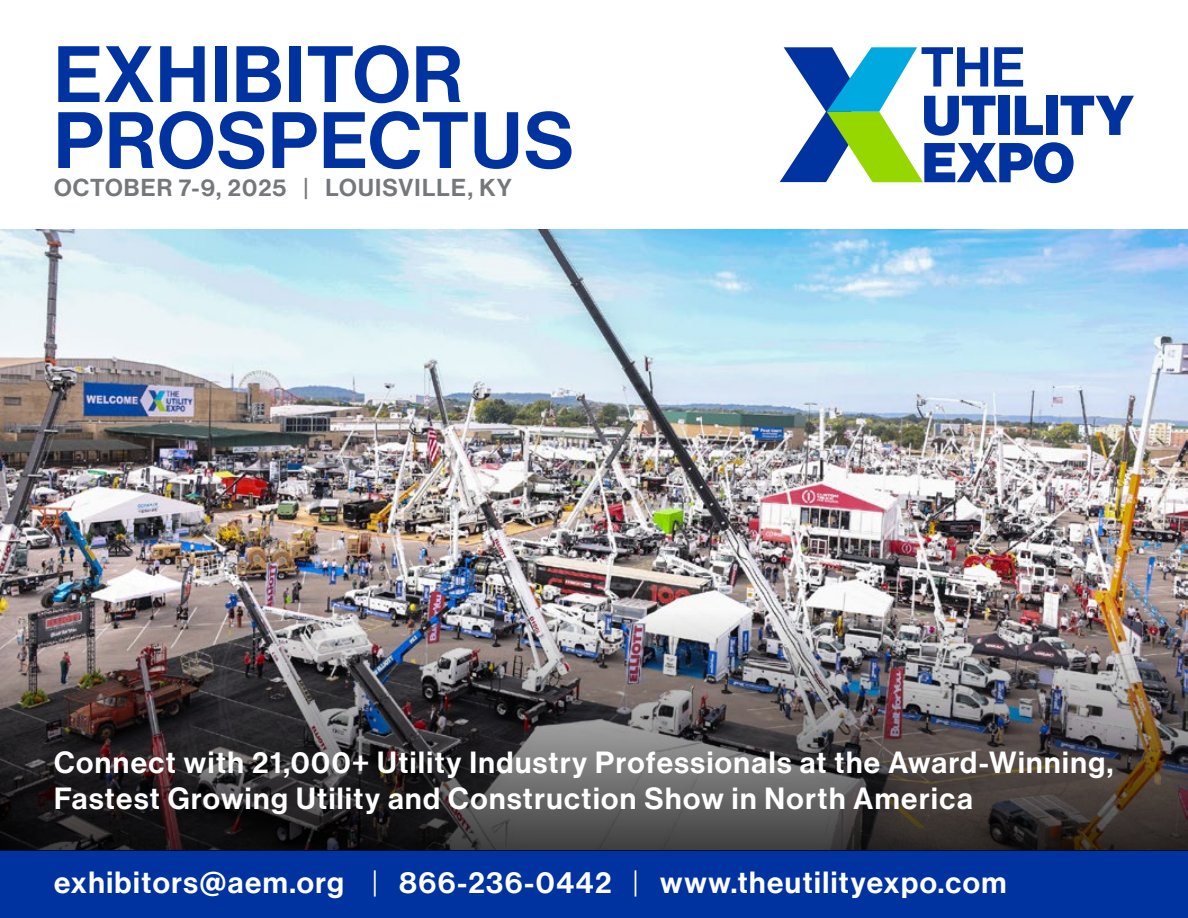
<style>
.page{position:relative;width:1188px;height:918px;background:#fff}
.page>*{position:absolute;margin:0;border:0;box-sizing:border-box;transform-origin:0 0}
.t1{font:78px/66px "N Haas Grotesk DS Pro 65 Md";letter-spacing:.02em;color:#0032a0}
.t2{font:30px/36px "N Haas Grotesk DS Pro 65 Md";letter-spacing:.05em;color:#fff}
.t3{font:24px "N Haas Grotesk DS Pro 65 Md";letter-spacing:.05em;color:#75787b}
.s1{font-family:"N Haas Grotesk DS Pro 45 Lt"}
</style>
<div class="page">
<img style="left:0;top:230px;width:1188px;height:380px">
<svg style="left:780px;top:47px;width:354px;height:136px"></svg>
<div style="left:0;top:850px;width:1188px;height:68px;background:#0032a0"></div>
<img style="left:0;top:610px;width:1188px;height:240px">
<h1 class="t1" style="left:54px;top:43px;width:522px">EXHIBITOR<br>PROSPECTUS</h1>
<p class="t3" style="left:54px;top:173px;width:459px">OCTOBER 7-9, 2025 | LOUISVILLE, KY</p>
<p class="t2" style="left:54px;top:744px;width:1061px">Connect with 21,000+ Utility Industry Professionals at the Award-Winning,<br>Fastest Growing Utility and Construction Show in North America</p>
<p class="t2" style="left:54px;top:865px;width:954px">exhibitors@aem.org <span class="s1">|</span> 866-236-0442 <span class="s1">|</span> www.theutilityexpo.com</p>
</div>
